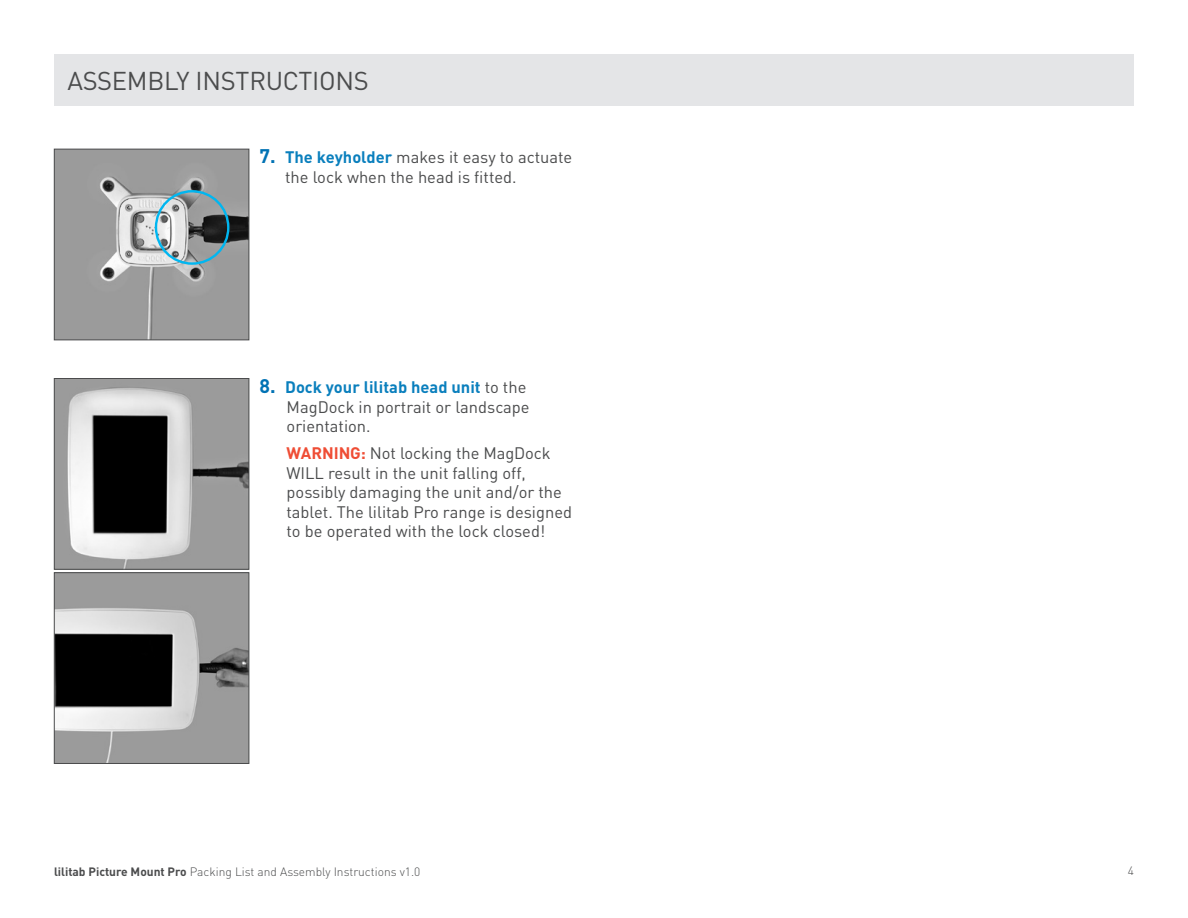
<style>
.page{position:relative;width:1188px;height:918px;background:#fff}
.page>*{position:absolute;margin:0;border:0;box-sizing:border-box;transform-origin:0 0}
.t1{font:25.5px "DIN";letter-spacing:-.01em;color:#4b4c4d}
.t2{font:16.5px/19.5px "DIN";color:#4b4c4d}
.t3{font:700 16.5px "DIN";color:#ef4d35}
.t4{font:300 12px "DIN";color:#4b4c4d}
.s1{font-weight:700;font-size:19.5px;color:#0072b4}
.s2{font-weight:700;color:#0a7fbd}
.s3{font-weight:700;color:#ef4d35}
.s4{font-weight:700}
</style>
<div class="page">
<img style="left:56px;top:380px;width:191px;height:188px">
<div style="left:54px;top:378px;width:195px;height:192px;border:1px solid #4b4c4d"></div>
<img style="left:56px;top:574px;width:191px;height:188px">
<div style="left:54px;top:572px;width:195px;height:192px;border:1px solid #4b4c4d"></div>
<div style="left:54px;top:54px;width:1080px;height:52px;background:#e4e5e7"></div>
<img style="left:56px;top:151px;width:191px;height:187px">
<div style="left:54px;top:149px;width:195px;height:191px;border:1px solid #4b4c4d"></div>
<div style="left:155px;top:190px;width:74px;height:75px;border:2px solid #00b6f0;border-radius:50%"></div>
<h1 class="t1" style="left:68px;top:65px;width:303px">ASSEMBLY INSTRUCTIONS</h1>
<p class="t2" style="left:285px;top:147px;width:289px;text-indent:-25px"><span class="s1">7.</span> <span class="s2">The keyholder</span> makes it easy to actuate the lock when the head is fitted.</p>
<p class="t2" style="left:287px;top:377px;width:245px;text-indent:-27px"><span class="s1">8.</span> <span class="s2">Dock your lilitab head unit</span> to the<br>MagDock in portrait or landscape orientation.</p>
<p class="t3" style="left:287px;top:442px;width:13px">WAR</p>
<p class="t2" style="left:287px;top:443px;width:287px;text-indent:35px"><span class="s3">NING:</span> Not locking the MagDock WILL result in the unit falling off, possibly damaging the unit and/or the tablet. The lilitab Pro range is designed to be operated with the lock closed!</p>
<p class="t4" style="left:54px;top:864px;width:368px"><span class="s4">lilitab Picture Mount Pro</span> Packing List and Assembly Instructions v1.0</p>
<p class="t4" style="left:1128px;top:864px;width:8px">4</p>
</div>
